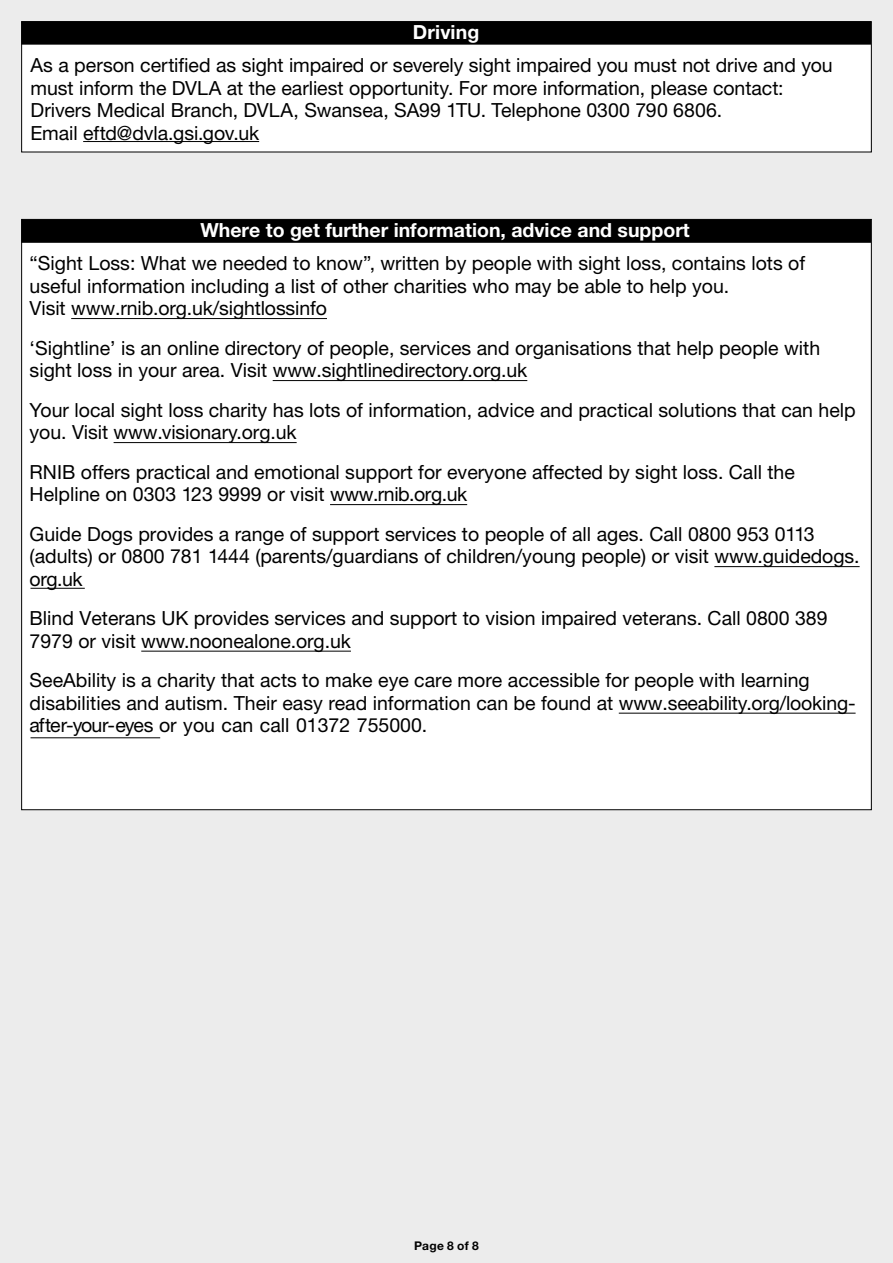
<style>
.page{position:relative;width:893px;height:1263px;background:#ececec}
.page>*{position:absolute;margin:0;border:0;box-sizing:border-box;transform-origin:0 0}
.Body{font:19.5px/22.5px "Helvetica Neue LT Std";color:#000}
.Box_Head{font:700 19.5px "Helvetica Neue LT Std";letter-spacing:.005em;color:#fff}
.t1{font:700 12px "Helvetica Neue LT Std";letter-spacing:.02em;color:#000}
.s1{font-weight:700;color:#fff}
</style>
<div class="page">
<div style="left:22px;top:219px;width:849px;height:591px;background:#fff"></div>
<div style="left:22px;top:22px;width:849px;height:130px;background:#fff"></div>
<div style="left:21px;top:21px;width:850px;height:24px;background:#000"></div>
<hr style="left:83px;top:141px;width:176px;height:1px;background:#000">
<div style="left:21px;top:219px;width:850px;height:24px;background:#000"></div>
<hr style="left:31px;top:588px;width:54px;height:1px;background:#000">
<hr style="left:31px;top:737px;width:129px;height:1px;background:#000">
<hr style="left:71px;top:318px;width:256px;height:1px;background:#000">
<hr style="left:273px;top:380px;width:254px;height:1px;background:#000">
<hr style="left:114px;top:442px;width:183px;height:1px;background:#000">
<hr style="left:330px;top:504px;width:137px;height:1px;background:#000">
<hr style="left:714px;top:566px;width:146px;height:1px;background:#000">
<hr style="left:141px;top:651px;width:210px;height:1px;background:#000">
<hr style="left:619px;top:713px;width:237px;height:1px;background:#000">
<p class="Box_Head" style="left:413px;top:20px;width:68px">Driving</p>
<p class="Body" style="left:31px;top:54px;width:804px">As a person certified as sight impaired or severely sight impaired you must not drive and you must inform the DVLA at the earliest opportunity. For more information, please contact:<br>Drivers Medical Branch, DVLA, Swansea, SA99 1TU. Telephone 0300 790 6806.<br>Email eftd@dvla.gsi.gov.uk</p>
<p class="Body" style="left:30px;top:214px;width:777px;line-height:33px;text-indent:171px"><span class="s1">Where to get further information, advice and support<br></span>“Sight Loss: What we needed to know”, written by people with sight loss, contains lots of</p>
<p class="Body" style="left:30px;top:274px;width:701px">useful information including a list of other charities who may be able to help you.<br>Visit www.rnib.org.uk/sightlossinfo</p>
<p class="Body" style="left:30px;top:336px;width:792px">‘Sightline’ is an online directory of people, services and organisations that help people with sight loss in your area. Visit www.sightlinedirectory.org.uk</p>
<p class="Body" style="left:30px;top:398px;width:828px">Your local sight loss charity has lots of information, advice and practical solutions that can help you. Visit www.visionary.org.uk</p>
<p class="Body" style="left:30px;top:460px;width:767px">RNIB offers practical and emotional support for everyone affected by sight loss. Call the<br>Helpline on 0303 123 9999 or visit www.rnib.org.uk</p>
<p class="Body" style="left:30px;top:522px;width:831px">Guide Dogs provides a range of support services to people of all ages. Call 0800 953 0113 (adults) or 0800 781 1444 (parents/guardians of children/young people) or visit www.guidedogs. org.uk</p>
<p class="Body" style="left:30px;top:607px;width:799px">Blind Veterans UK provides services and support to vision impaired veterans. Call 0800 389<br>7979 or visit www.noonealone.org.uk</p>
<p class="Body" style="left:30px;top:669px;width:827px">SeeAbility is a charity that acts to make eye care more accessible for people with learning disabilities and autism. Their easy read information can be found at www.seeability.org/looking&shy;after-your-eyes or you can call 01372 755000.</p>
<p class="t1" style="left:414px;top:1238px;width:66px">Page 8 of 8</p>
</div>
